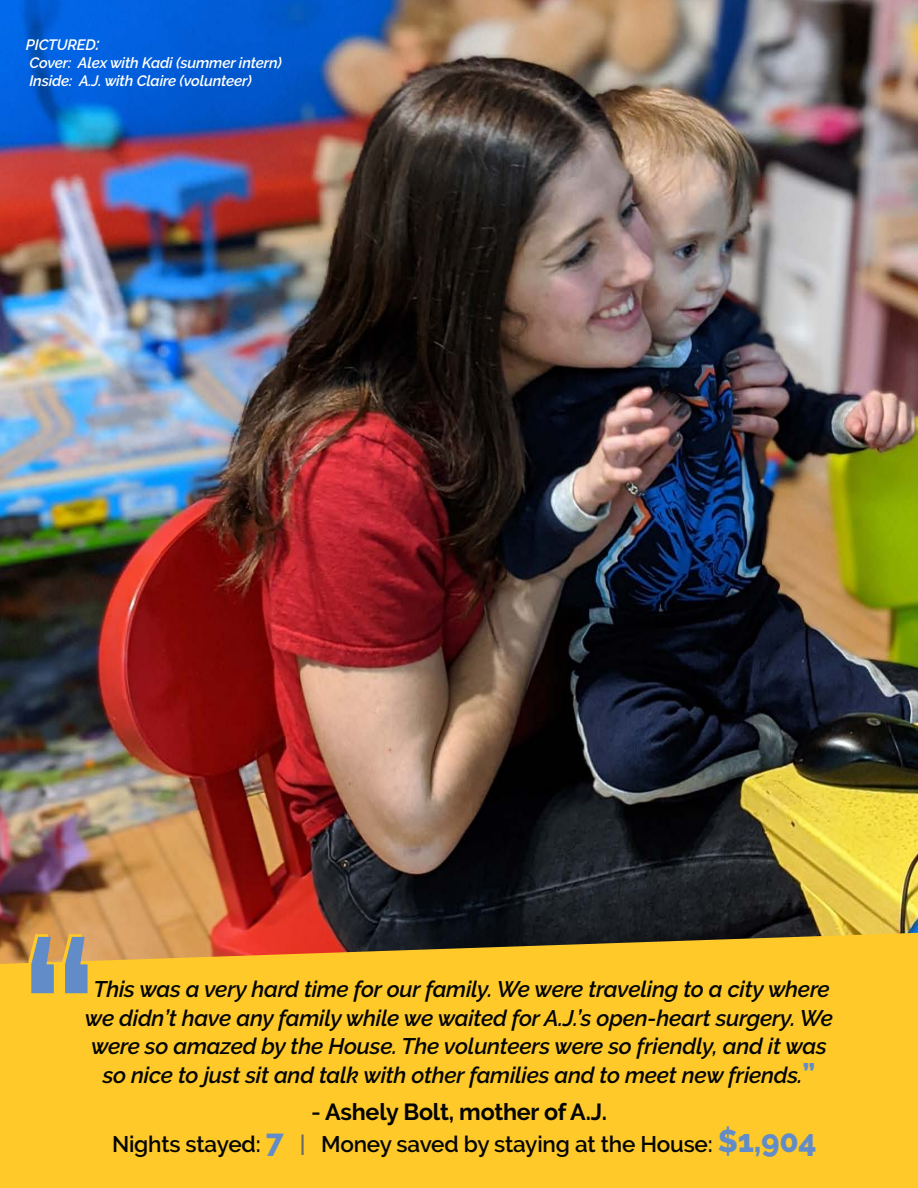
<style>
.page{position:relative;width:918px;height:1188px;background:#fff}
.page>*{position:absolute;margin:0;border:0;box-sizing:border-box;transform-origin:0 0}
.t1{font:700 23.25px "Raleway";letter-spacing:-.01em;color:#040503}
.t2{font:italic 600 22.5px/28.5px "Raleway";letter-spacing:-.01em;color:#040503;text-align:center}
.t3{font:600 22.5px "Raleway";letter-spacing:-.01em;color:#040503}
.t4{font:italic 600 15px "Raleway";letter-spacing:-.01em;color:#fff}
.s1{font-size:18px}
.s2{font-weight:800;font-style:normal;font-size:27px;color:#628cc8}
.s3{font-weight:600}
.s4{font-weight:800;font-size:31.5px;color:#628cc8}
.s5{color:#696a69}
</style>
<div class="page">
<img style="left:0;top:0;width:918px;height:933px">
<div style="left:0;top:933px;width:918px;height:255px;background:#fec929"></div>
<svg style="left:29px;top:934px;width:59px;height:59px;background:#9a9c90"></svg>
<p class="t4" style="left:26px;top:36px;width:75px">PICTURED<span class="s1">:</span></p>
<p class="t4" style="left:29px;top:54px;width:254px">Cover: Alex with Kadi (summer intern)</p>
<p class="t4" style="left:29px;top:72px;width:224px">Inside: A.J. with Claire (volunteer)</p>
<p class="t2" style="left:85px;top:975px;width:750px">This was a very hard time for our family. We were traveling to a city where we didn’t have any family while we waited for A.J.’s open-heart surgery. We were so amazed by the House. The volunteers were so friendly, and it was so nice to just sit and talk with other families and to meet new friends.<span class="s2">”</span></p>
<p class="t1" style="left:311px;top:1099px;width:297px"><span class="s3">-</span> Ashely Bolt, mother of A.J.</p>
<p class="t3" style="left:112px;top:1131px;width:706px">Nights stayed: <span class="s4">7</span> <span class="s5">|</span> Money saved by staying at the House: <span class="s4">$1,904</span></p>
</div>
